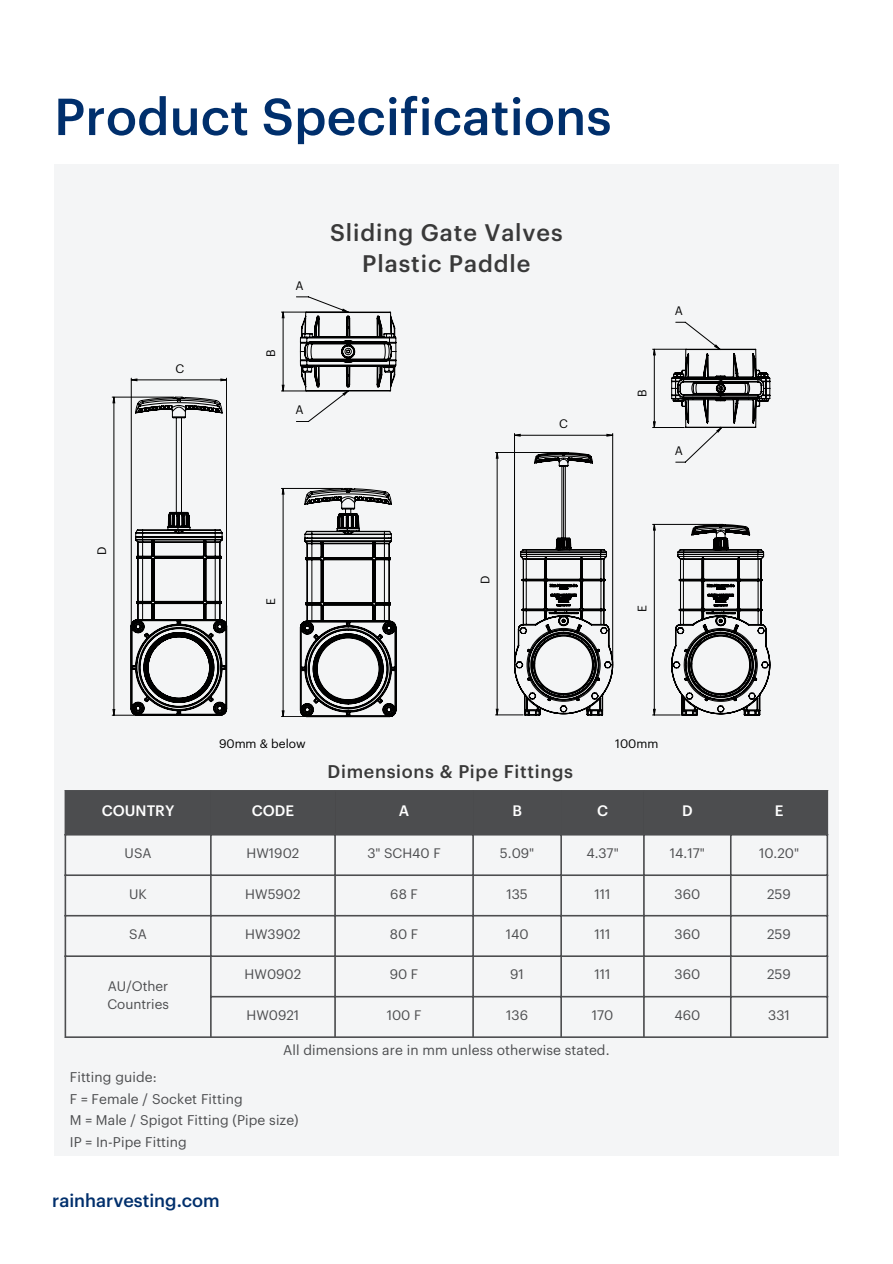
<style>
.page{position:relative;width:893px;height:1264px;background:#fff}
.page>*{position:absolute;margin:0;border:0;box-sizing:border-box;transform-origin:0 0}
.t1{font:500 50.85px "Graphik";letter-spacing:.005em;color:#002f6c}
.t2{font:500 23.4px/31.8px "Graphik";letter-spacing:.04em;color:#393939;text-align:center}
.t3{font:500 18px "Graphik";letter-spacing:.04em;color:#393939}
.t4{font:500 18px "Graphik";color:#002f6c}
.t5{font:500 14.85px "Graphik";color:#fff}
.t6{font:13.8px/21.3px "Graphik";letter-spacing:.005em;color:#4c4d4f}
.t7{font:13.5px/18px "Graphik";color:#4c4d4f}
.t8{font:12px "Graphik";color:#000}
.t9{font:12px "Graphik";color:#060606}
</style>
<div class="page">
<div style="left:54px;top:164px;width:784px;height:990px;background:#f4f5f6"></div>
<div style="left:66px;top:791px;width:760px;height:43px;background:#4c4d4f"></div>
<hr style="left:65px;top:791px;width:1px;height:245px;background:#4c4d4f">
<hr style="left:210px;top:791px;width:2px;height:245px;background:#4c4d4f">
<hr style="left:334px;top:791px;width:2px;height:245px;background:#4c4d4f">
<hr style="left:472px;top:791px;width:2px;height:245px;background:#4c4d4f">
<hr style="left:560px;top:791px;width:2px;height:245px;background:#4c4d4f">
<hr style="left:643px;top:791px;width:1px;height:245px;background:#4c4d4f">
<hr style="left:730px;top:791px;width:1px;height:245px;background:#4c4d4f">
<hr style="left:826px;top:791px;width:2px;height:245px;background:#4c4d4f">
<hr style="left:65px;top:790px;width:763px;height:1px;background:#4c4d4f">
<hr style="left:65px;top:834px;width:763px;height:1px;background:#4c4d4f">
<hr style="left:65px;top:874px;width:763px;height:2px;background:#4c4d4f">
<hr style="left:65px;top:914px;width:763px;height:2px;background:#4c4d4f">
<hr style="left:65px;top:955px;width:763px;height:2px;background:#4c4d4f">
<hr style="left:210px;top:995px;width:618px;height:2px;background:#4c4d4f">
<hr style="left:65px;top:1036px;width:763px;height:1px;background:#4c4d4f">
<hr style="left:131px;top:378px;width:1px;height:246px;background:#000">
<hr style="left:226px;top:378px;width:1px;height:246px;background:#000">
<svg style="left:131px;top:378px;width:96px;height:3px"></svg>
<svg style="left:112px;top:396px;width:116px;height:320px"></svg>
<hr style="left:514px;top:433px;width:1px;height:230px;background:#000">
<hr style="left:612px;top:433px;width:1px;height:230px;background:#000">
<svg style="left:515px;top:434px;width:97px;height:2px"></svg>
<svg style="left:495px;top:452px;width:118px;height:263px"></svg>
<svg style="left:652px;top:322px;width:118px;height:393px"></svg>
<svg style="left:281px;top:296px;width:115px;height:421px"></svg>
<h1 class="t1" style="left:54px;top:93px;width:558px">Product Specifications</h1>
<p class="t8" style="left:96px;top:555px;width:10px;rotate:-90deg">D</p>
<p class="t8" style="left:175px;top:363px;width:10px">C</p>
<p class="t8" style="left:295px;top:280px;width:10px">A</p>
<p class="t8" style="left:265px;top:357px;width:9px;rotate:-90deg">B</p>
<p class="t8" style="left:295px;top:404px;width:10px">A</p>
<h2 class="t2" style="left:330px;top:217px;width:234px">Sliding Gate Valves<br>Plastic Paddle</h2>
<p class="t8" style="left:559px;top:418px;width:10px">C</p>
<p class="t8" style="left:265px;top:604px;width:8px;rotate:-90deg">E</p>
<p class="t9" style="left:479px;top:584px;width:10px;rotate:-90deg">D</p>
<p class="t8" style="left:674px;top:305px;width:10px">A</p>
<p class="t8" style="left:636px;top:397px;width:9px;rotate:-90deg">B</p>
<p class="t8" style="left:674px;top:445px;width:10px">A</p>
<p class="t8" style="left:636px;top:612px;width:8px;rotate:-90deg">E</p>
<p class="t8" style="left:219px;top:738px;width:88px">90mm &amp; below</p>
<h3 class="t3" style="left:327px;top:763px;width:247px">Dimensions &amp; Pipe Fittings</h3>
<p class="t8" style="left:615px;top:738px;width:45px">100mm</p>
<p class="t5" style="left:102px;top:804px;width:74px">COUNTRY</p>
<p class="t5" style="left:252px;top:804px;width:44px">CODE</p>
<p class="t5" style="left:399px;top:804px;width:12px">A</p>
<p class="t5" style="left:512px;top:804px;width:11px">B</p>
<p class="t5" style="left:597px;top:804px;width:12px">C</p>
<p class="t5" style="left:682px;top:804px;width:12px">D</p>
<p class="t5" style="left:774px;top:804px;width:10px">E</p>
<p class="t7" style="left:125px;top:844px;width:28px">USA</p>
<p class="t7" style="left:246px;top:844px;width:54px">HW1902</p>
<p class="t7" style="left:367px;top:844px;width:75px">3" SCH40 F</p>
<p class="t7" style="left:500px;top:844px;width:36px">5.09"</p>
<p class="t7" style="left:586px;top:844px;width:34px">4.37"</p>
<p class="t7" style="left:669px;top:844px;width:37px">14.17"</p>
<p class="t7" style="left:759px;top:844px;width:42px">10.20"</p>
<p class="t7" style="left:129px;top:885px;width:19px">UK</p>
<p class="t7" style="left:245px;top:885px;width:57px">HW5902</p>
<p class="t7" style="left:390px;top:885px;width:29px">68 F</p>
<p class="t7" style="left:506px;top:885px;width:23px">135</p>
<p class="t7" style="left:594px;top:885px;width:18px">111</p>
<p class="t7" style="left:674px;top:885px;width:27px">360</p>
<p class="t7" style="left:767px;top:885px;width:25px">259</p>
<p class="t7" style="left:129px;top:925px;width:19px">SA</p>
<p class="t7" style="left:245px;top:925px;width:57px">HW3902</p>
<p class="t7" style="left:390px;top:925px;width:30px">80 F</p>
<p class="t7" style="left:505px;top:925px;width:24px">140</p>
<p class="t7" style="left:594px;top:925px;width:18px">111</p>
<p class="t7" style="left:674px;top:925px;width:27px">360</p>
<p class="t7" style="left:767px;top:925px;width:25px">259</p>
<p class="t7" style="left:107px;top:977px;width:63px">AU/Other<br>Countries</p>
<p class="t7" style="left:245px;top:966px;width:58px">HW0902</p>
<p class="t7" style="left:390px;top:966px;width:30px">90 F</p>
<p class="t7" style="left:510px;top:966px;width:15px">91</p>
<p class="t7" style="left:594px;top:966px;width:18px">111</p>
<p class="t7" style="left:674px;top:966px;width:27px">360</p>
<p class="t7" style="left:767px;top:966px;width:25px">259</p>
<p class="t7" style="left:246px;top:1006px;width:54px">HW0921</p>
<p class="t7" style="left:386px;top:1006px;width:36px">100 F</p>
<p class="t7" style="left:506px;top:1006px;width:23px">136</p>
<p class="t7" style="left:591px;top:1006px;width:23px">170</p>
<p class="t7" style="left:674px;top:1006px;width:27px">460</p>
<p class="t7" style="left:768px;top:1006px;width:23px">331</p>
<p class="t6" style="left:283px;top:1039px;width:328px">All dimensions are in mm unless otherwise stated.</p>
<p class="t6" style="left:70px;top:1067px;width:230px">Fitting guide:<br>F = Female / Socket Fitting<br>M = Male / Spigot Fitting (Pipe size)<br>IP = In-Pipe Fitting</p>
<h3 class="t4" style="left:52px;top:1191px;width:169px">rainharvesting.com</h3>
</div>
